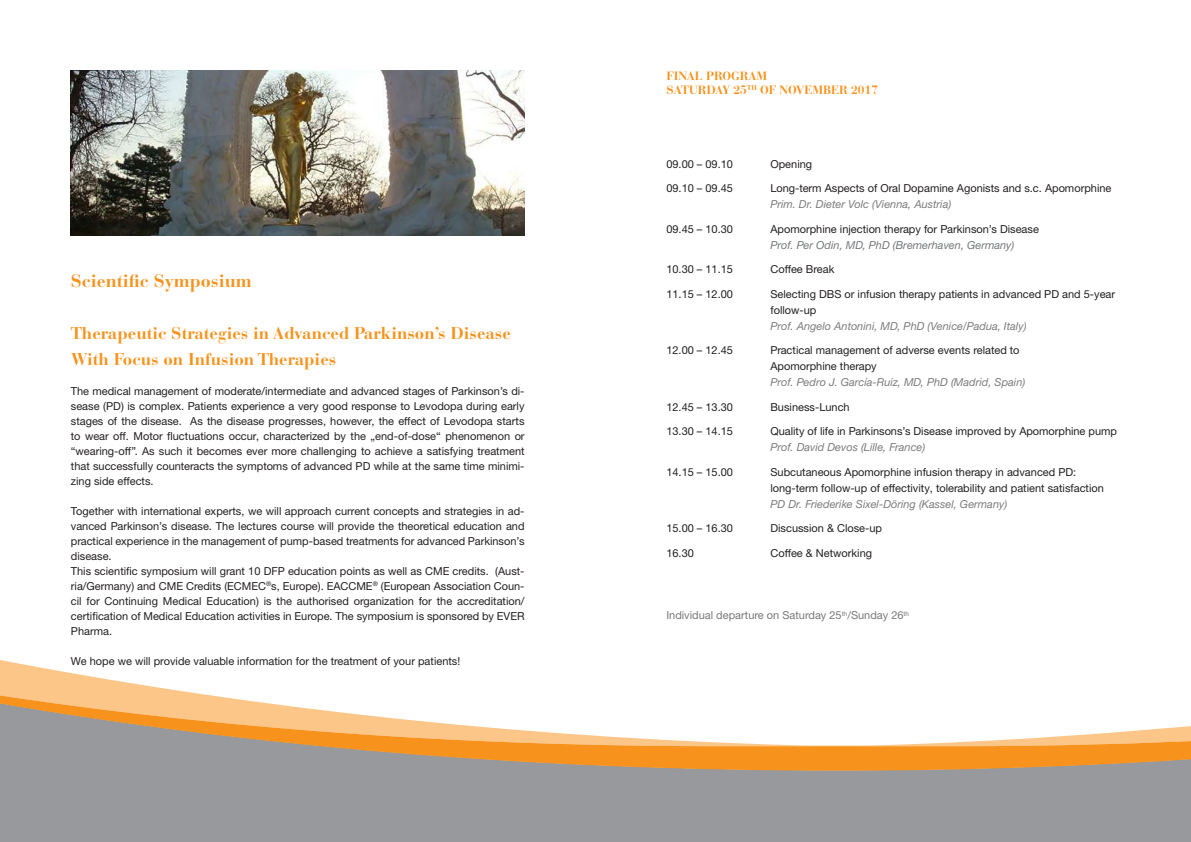
<style>
.page{position:relative;width:1191px;height:842px;background:#fff}
.page>*{position:absolute;margin:0;border:0;box-sizing:border-box;transform-origin:0 0}
.t1{font:700 18px "Bauer Bodoni Std";color:#f7931d}
.t2{font:700 17px/26px "Bauer Bodoni Std";color:#f7931d}
.t3{font:700 12px "Bauer Bodoni Std";color:#f7931d}
.t4{font:11px/15px "Helvetica Neue LTW1 G";color:#231f20}
.t5{font:11px "Helvetica Neue LTW1 G";color:#76787b}
.s1{font-style:italic;color:#7b7c7e}
.s2{font-style:italic;color:#76787b}
</style>
<div class="page">
<div style="left:0;top:771px;width:1191px;height:71px;background:#97999c"></div>
<svg style="left:0;top:660px;width:200px;height:34px"></svg>
<svg style="left:0;top:694px;width:1191px;height:77px"></svg>
<img style="left:71px;top:71px;width:453px;height:164px">
<p class="t1" style="left:71px;top:270px;width:183px">Scientific Symposium</p>
<p class="t2" style="left:71px;top:320px;width:441px">Therapeutic Strategies in Advanced Parkinson’s Disease<br>With Focus on Infusion Therapies</p>
<p class="t4" style="left:71px;top:383px;width:455px;text-align:justify">The medical management of moderate/intermediate and advanced stages of Parkinson’s di&shy;sease (PD) is complex. Patients experience a very good response to Levodopa during early stages of the disease. As the disease progresses, however, the effect of Levodopa starts to wear off. Motor fluctuations occur, characterized by the „end-of-dose“ phenomenon or “wearing-off”. As such it becomes ever more challenging to achieve a satisfying treatment that successfully counteracts the symptoms of advanced PD while at the same time minimi&shy;zing side effects.</p>
<p class="t4" style="left:71px;top:503px;width:455px;text-align:justify">Together with international experts, we will approach current concepts and strategies in ad&shy;vanced Parkinson’s disease. The lectures course will provide the theoretical education and practical experience in the management of pump-based treatments for advanced Parkinson’s disease.</p>
<p class="t4" style="left:71px;top:563px;width:455px;text-align:justify">This scientific symposium will grant 10 DFP education points as well as CME credits. (Aust&shy;ria/Germany) and CME Credits (ECMEC<sup>®</sup>s, Europe). EACCME<sup>®</sup> (European Association Coun&shy;cil for Continuing Medical Education) is the authorised organization for the accreditation/ certification of Medical Education activities in Europe. The symposium is sponsored by EVER Pharma.</p>
<p class="t4" style="left:71px;top:653px;width:391px">We hope we will provide valuable information for the treatment of your patients!</p>
<p class="t3" style="left:666px;top:68px;width:102px">FINAL PROGRAM</p>
<p class="t3" style="left:666px;top:83px;width:213px">SATURDAY 25<sup>TH</sup> OF NOVEMBER 2017</p>
<p class="t4" style="left:666px;top:156px;width:68px">09.00 – 09.10</p>
<p class="t4" style="left:770px;top:156px;width:43px">Opening</p>
<p class="t4" style="left:666px;top:181px;width:68px">09.10 – 09.45</p>
<p class="t4" style="left:770px;top:180px;width:342px;line-height:16px">Long-term Aspects of Oral Dopamine Agonists and s.c. Apomorphine<br><span class="s1">Prim. Dr. Dieter Volc (Vienna, Austria)</span></p>
<p class="t4" style="left:666px;top:221px;width:68px">09.45 – 10.30</p>
<p class="t4" style="left:770px;top:221px;width:270px;line-height:16px">Apomorphine injection therapy for Parkinson’s Disease<br><span class="s2">Prof. Per Odin, MD, PhD (Bremerhaven, Germany)</span></p>
<p class="t4" style="left:666px;top:262px;width:68px">10.30 – 11.15</p>
<p class="t4" style="left:770px;top:262px;width:65px">Coffee Break</p>
<p class="t4" style="left:666px;top:286px;width:68px">11.15 – 12.00</p>
<p class="t4" style="left:770px;top:286px;width:346px;line-height:16px">Selecting DBS or infusion therapy patients in advanced PD and 5-year follow-up<br><span class="s1">Prof. Angelo Antonini, MD, PhD (Venice/Padua, Italy)</span></p>
<p class="t4" style="left:666px;top:343px;width:68px">12.00 – 12.45</p>
<p class="t4" style="left:770px;top:342px;width:256px;line-height:16px">Practical management of adverse events related to<br>Apomorphine therapy<br><span class="s1">Prof. Pedro J. García-Ruiz, MD, PhD (Madrid, Spain)</span></p>
<p class="t4" style="left:666px;top:399px;width:68px">12.45 – 13.30</p>
<p class="t4" style="left:770px;top:399px;width:81px">Business-Lunch</p>
<p class="t4" style="left:666px;top:424px;width:68px">13.30 – 14.15</p>
<p class="t4" style="left:770px;top:423px;width:348px;line-height:16px">Quality of life in Parkinsons’s Disease improved by Apomorphine pump<br><span class="s1">Prof. David Devos (Lille, France)</span></p>
<p class="t4" style="left:666px;top:464px;width:68px">14.15 – 15.00</p>
<p class="t4" style="left:770px;top:464px;width:335px;line-height:16px">Subcutaneous Apomorphine infusion therapy in advanced PD: long-term follow-up of effectivity, tolerability and patient satisfaction<br><span class="s1">PD Dr. Friederike Sixel-Döring (Kassel, Germany)</span></p>
<p class="t4" style="left:666px;top:521px;width:68px">15.00 – 16.30</p>
<p class="t4" style="left:770px;top:521px;width:113px">Discussion &amp; Close-up</p>
<p class="t4" style="left:666px;top:545px;width:29px">16.30</p>
<p class="t4" style="left:770px;top:545px;width:103px">Coffee &amp; Networking</p>
<p class="t5" style="left:666px;top:609px;width:244px">Individual departure on Saturday 25<sup>th</sup>/Sunday 26<sup>th</sup></p>
</div>
